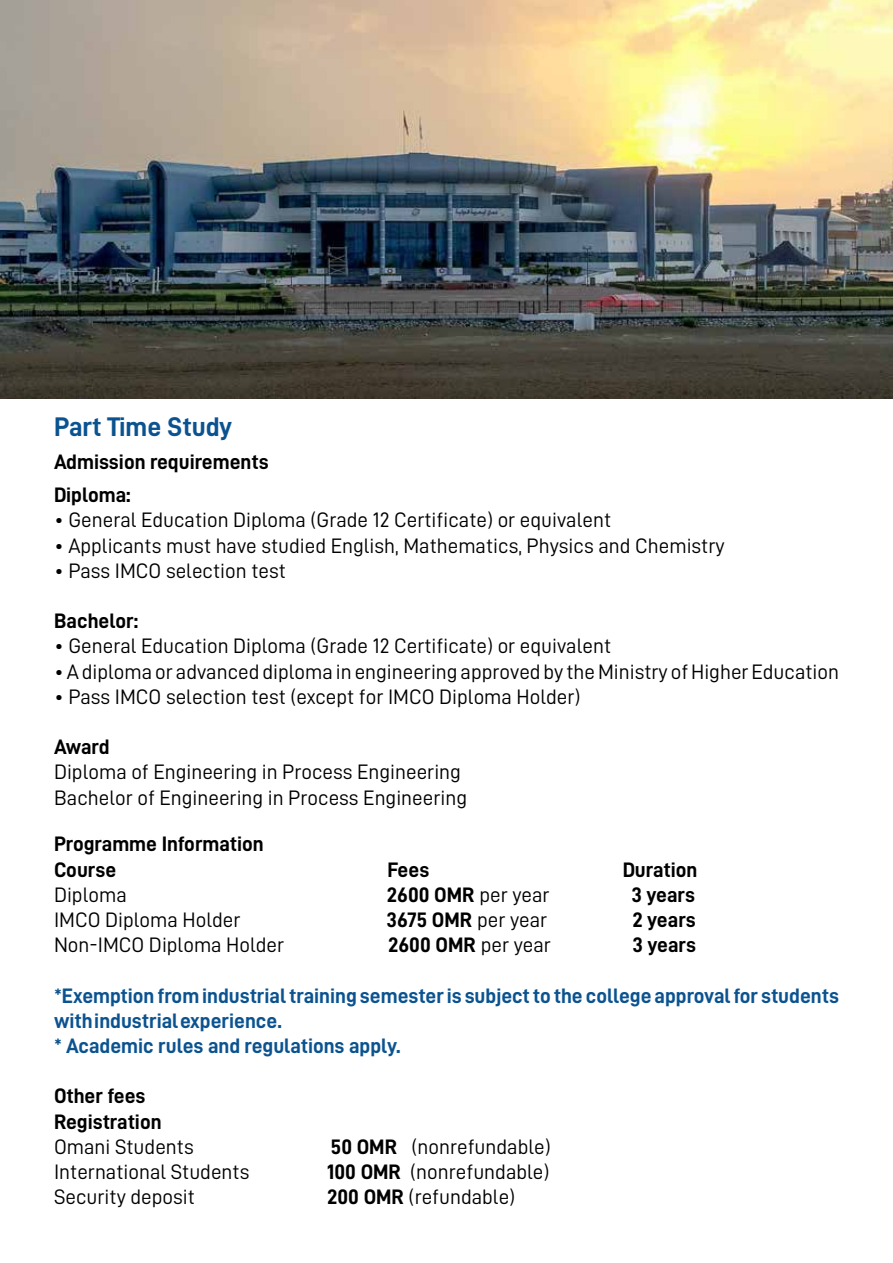
<style>
.page{position:relative;width:893px;height:1263px;background:#fff}
.page>*{position:absolute;margin:0;border:0;box-sizing:border-box;transform-origin:0 0}
.t1{font:27px "D DIN Bold";color:#0b5390}
.t2{font:21px/25.2px "D DIN";color:#000}
.t3{font:21px/25.2px "D DIN Bold";color:#000}
.t4{font:21px/25.2px "D DIN Bold";color:#0b5390}
.s1{font-family:"D DIN"}
.s2{font-family:"D DIN Bold"}
</style>
<div class="page">
<img style="left:0;top:0;width:893px;height:398px">
<p class="t1" style="left:54px;top:412px;width:180px">Part Time Study</p>
<p class="t3" style="left:54px;top:445px;width:216px;line-height:33px">Admission requirements<br>Diploma:</p>
<p class="t2" style="left:54px;top:507px;width:559px">• General Education Diploma (Grade 12 Certificate) or equivalent</p>
<p class="t2" style="left:54px;top:532px;width:672px">• Applicants must have studied English, Mathematics, Physics and Chemistry</p>
<p class="t2" style="left:54px;top:558px;width:233px">• Pass IMCO selection test</p>
<p class="t3" style="left:54px;top:608px;width:86px">Bachelor:</p>
<p class="t2" style="left:54px;top:633px;width:559px">• General Education Diploma (Grade 12 Certificate) or equivalent</p>
<p class="t2" style="left:54px;top:658px;width:787px">• A diploma or advanced diploma in engineering approved by the Ministry of Higher Education</p>
<p class="t2" style="left:54px;top:684px;width:528px">• Pass IMCO selection test (except for IMCO Diploma Holder)</p>
<p class="t3" style="left:54px;top:734px;width:57px">Award</p>
<p class="t2" style="left:54px;top:759px;width:415px">Diploma of Engineering in Process Engineering<br>Bachelor of Engineering in Process Engineering</p>
<p class="t3" style="left:54px;top:831px;width:211px">Programme Information<br>Course</p>
<p class="t3" style="left:387px;top:856px;width:43px">Fees</p>
<p class="t3" style="left:623px;top:856px;width:76px">Duration</p>
<p class="t2" style="left:54px;top:882px;width:74px">Diploma</p>
<p class="t3" style="left:387px;top:881px;width:164px">2600 OMR <span class="s1">per year</span></p>
<p class="t3" style="left:631px;top:881px;width:65px">3 years</p>
<p class="t2" style="left:54px;top:907px;width:188px">IMCO Diploma Holder</p>
<p class="t3" style="left:387px;top:907px;width:162px">3675 OMR <span class="s1">per year</span></p>
<p class="t3" style="left:632px;top:907px;width:65px">2 years</p>
<p class="t2" style="left:54px;top:932px;width:232px">Non-IMCO Diploma Holder</p>
<p class="t3" style="left:388px;top:932px;width:164px">2600 OMR <span class="s1">per year</span></p>
<p class="t3" style="left:632px;top:932px;width:65px">3 years</p>
<p class="t4" style="left:54px;top:982px;width:786px">*Exemption from industrial training semester is subject to the college approval for students with industrial experience.<br>* Academic rules and regulations apply.</p>
<p class="t3" style="left:54px;top:1083px;width:109px">Other fees<br>Registration</p>
<p class="t2" style="left:54px;top:1134px;width:141px">Omani Students</p>
<p class="t2" style="left:331px;top:1134px;width:221px"><span class="s2">50 OMR</span> (nonrefundable)</p>
<p class="t2" style="left:54px;top:1159px;width:197px">International Students</p>
<p class="t2" style="left:327px;top:1159px;width:224px"><span class="s2">100 OMR</span> (nonrefundable)</p>
<p class="t2" style="left:54px;top:1184px;width:142px">Security deposit</p>
<p class="t2" style="left:327px;top:1184px;width:190px"><span class="s2">200 OMR</span> (refundable)</p>
</div>
